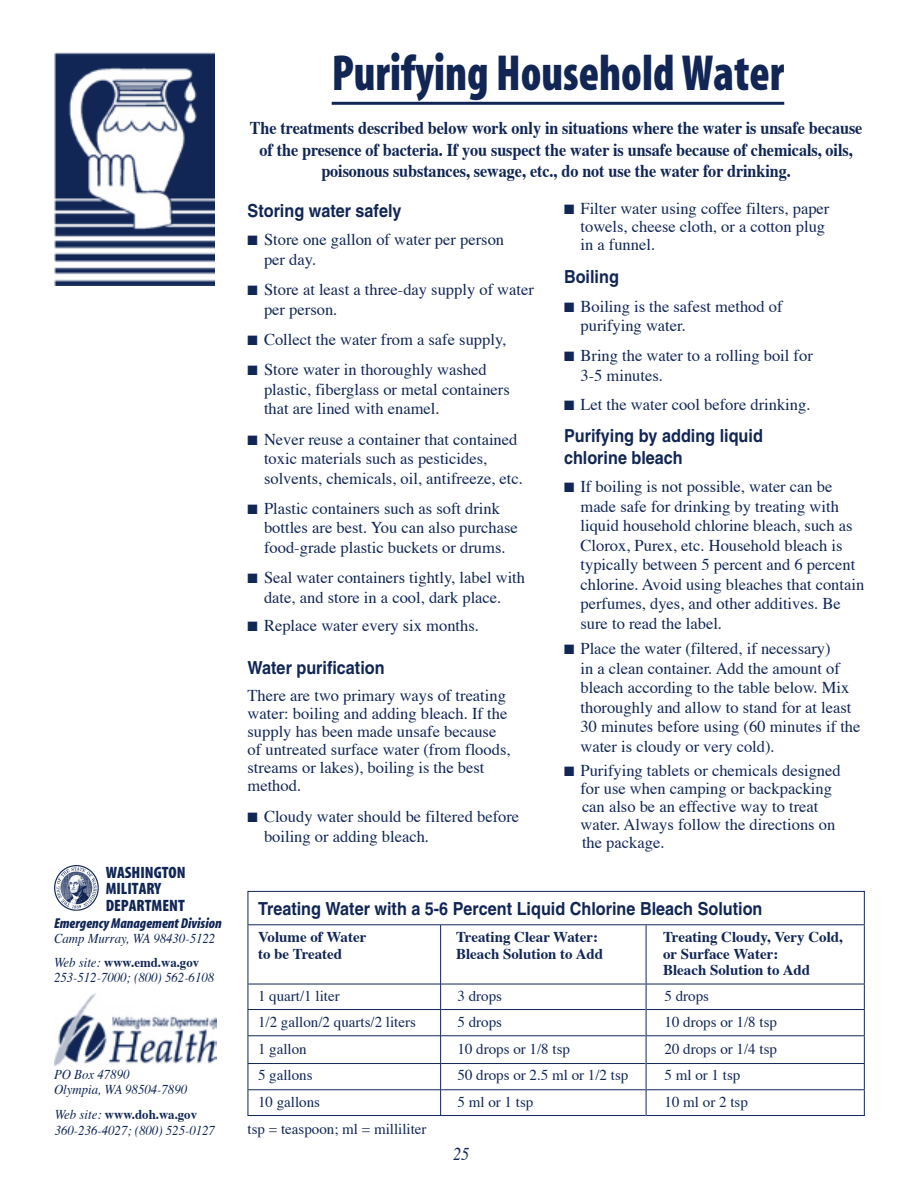
<style>
.page{position:relative;width:918px;height:1188px;background:#fff}
.page>*{position:absolute;margin:0;border:0;box-sizing:border-box;transform-origin:0 0}
.t1{font:51px "Myriad MM 830 300";color:#112655;scale:.9 1}
.t2{font:700 18px/21.6px "Times";letter-spacing:-.005em;color:#112655;text-align:center;scale:.9 1}
.t3{font:700 18px/21.6px "Helvetica";color:#112655;scale:.9 1}
.t4{font:italic 18px "Times";color:#112655;scale:.9 1}
.t5{font:16.5px/19.5px "Times";color:#112655}
.t6{font:16.5px/16.5px "Myriad MM 830 300";color:#112655}
.t7{font:15px "Times";color:#112655}
.t8{font:700 15px/16.5px "Times";color:#112655}
.t9{font:14.4px "Myriad MM It 830 300";color:#112655}
.t10{font:italic 13.5px/23.4px "Times";color:#112655;scale:.95 1}
.s1{font-weight:700;font-style:normal}
</style>
<div class="page">
<img style="left:54px;top:866px;width:45px;height:44px">
<img style="left:54px;top:994px;width:162px;height:72px">
<div style="left:248px;top:891px;width:617px;height:225px;border:1px solid #112655"></div>
<hr style="left:332px;top:102px;width:452px;height:3px;background:#112655">
<img style="left:54px;top:53px;width:161px;height:232px">
<hr style="left:248px;top:924px;width:617px;height:1px;background:#112655">
<hr style="left:248px;top:984px;width:617px;height:1px;background:#112655">
<hr style="left:248px;top:1009px;width:617px;height:1px;background:#112655">
<hr style="left:248px;top:1035px;width:617px;height:1px;background:#112655">
<hr style="left:248px;top:1063px;width:617px;height:1px;background:#112655">
<hr style="left:248px;top:1089px;width:617px;height:1px;background:#112655">
<hr style="left:646px;top:925px;width:1px;height:191px;background:#112655">
<hr style="left:440px;top:924px;width:1px;height:191px;background:#112655">
<p class="t6" style="left:106px;top:865px;width:81px">WASHINGTON<br>MILITARY<br>DEPARTMENT</p>
<p class="t9" style="left:54px;top:916px;width:169px">Emergency Management Division</p>
<p class="t10" style="left:54px;top:928px;width:171px">Camp Murray, WA 98430-5122<br>Web site: <span class="s1">www.emd.wa.gov</span></p>
<p class="t10" style="left:54px;top:966px;width:170px">253-512-7000; (800) 562-6108</p>
<p class="t10" style="left:54px;top:1068px;width:142px;line-height:15px">PO Box 47890<br>Olympia, WA 98504-7890</p>
<p class="t10" style="left:55px;top:1107px;width:170px;line-height:16.2px">Web site: <span class="s1">www.doh.wa.gov<br></span>360-236-4027; (800) 525-0127</p>
<h1 class="t1" style="left:332px;top:48px;width:504px">Purifying Household Water</h1>
<p class="t2" style="left:250px;top:118px;width:682px">The treatments described below work only in situations where the water is unsafe because of the presence of bacteria. If you suspect the water is unsafe because of chemicals, oils, poisonous substances, sewage, etc., do not use the water for drinking.</p>
<p class="t3" style="left:248px;top:199px;width:173px">Storing water safely</p>
<p class="t5" style="left:264px;top:231px;width:242px">Store one gallon of water per person per day.</p>
<p class="t5" style="left:264px;top:281px;width:271px">Store at least a three-day supply of water per person.</p>
<p class="t5" style="left:264px;top:325px;width:244px;line-height:30.3px">Collect the water from a safe supply,<br>Store water in thoroughly washed</p>
<p class="t5" style="left:264px;top:380px;width:247px">plastic, fiberglass or metal containers that are lined with enamel.</p>
<p class="t5" style="left:264px;top:430px;width:260px">Never reuse a container that contained toxic materials such as pesticides, solvents, chemicals, oil, antifreeze, etc.</p>
<p class="t5" style="left:264px;top:500px;width:255px">Plastic containers such as soft drink bottles are best. You can also purchase food-grade plastic buckets or drums.</p>
<p class="t5" style="left:264px;top:569px;width:263px">Seal water containers tightly, label with date, and store in a cool, dark place.</p>
<p class="t5" style="left:264px;top:617px;width:216px">Replace water every six months.</p>
<p class="t3" style="left:248px;top:657px;width:154px">Water purification</p>
<p class="t5" style="left:248px;top:688px;width:264px;line-height:18px">There are two primary ways of treating water: boiling and adding bleach. If the supply has been made unsafe because of untreated surface water (from floods, streams or lakes), boiling is the best method.</p>
<p class="t5" style="left:264px;top:807px;width:257px">Cloudy water should be filtered before boiling or adding bleach.</p>
<p class="t5" style="left:580px;top:201px;width:250px;line-height:18px">Filter water using coffee filters, paper towels, cheese cloth, or a cotton plug in a funnel.</p>
<p class="t3" style="left:564px;top:265px;width:63px">Boiling</p>
<p class="t5" style="left:580px;top:297px;width:204px">Boiling is the safest method of purifying water.</p>
<p class="t5" style="left:580px;top:347px;width:234px">Bring the water to a rolling boil for<br>3-5 minutes.</p>
<p class="t5" style="left:580px;top:395px;width:232px">Let the water cool before drinking.</p>
<p class="t3" style="left:564px;top:425px;width:223px">Purifying by adding liquid chlorine bleach</p>
<p class="t5" style="left:580px;top:478px;width:285px">If boiling is not possible, water can be made safe for drinking by treating with liquid household chlorine bleach, such as Clorox, Purex, etc. Household bleach is typically between 5 percent and 6 percent chlorine. Avoid using bleaches that contain perfumes, dyes, and other additives. Be sure to read the label.</p>
<p class="t5" style="left:580px;top:640px;width:282px">Place the water (filtered, if necessary)<br>in a clean container. Add the amount of bleach according to the table below. Mix thoroughly and allow to stand for at least 30 minutes before using (60 minutes if the water is cloudy or very cold).</p>
<p class="t5" style="left:580px;top:762px;width:262px;line-height:18px">Purifying tablets or chemicals designed for use when camping or backpacking can also be an effective way to treat water. Always follow the directions on the package.</p>
<p class="t3" style="left:258px;top:898px;width:562px">Treating Water with a 5-6 Percent Liquid Chlorine Bleach Solution</p>
<p class="t8" style="left:258px;top:930px;width:110px">Volume of Water</p>
<p class="t8" style="left:456px;top:930px;width:144px">Treating Clear Water:</p>
<p class="t8" style="left:663px;top:930px;width:181px">Treating Cloudy, Very Cold,</p>
<p class="t8" style="left:258px;top:946px;width:86px">to be Treated</p>
<p class="t8" style="left:456px;top:946px;width:149px">Bleach Solution to Add</p>
<p class="t8" style="left:663px;top:946px;width:149px">or Surface Water:<br>Bleach Solution to Add</p>
<p class="t7" style="left:258px;top:986px;width:83px">1 quart/1 liter</p>
<p class="t7" style="left:458px;top:986px;width:46px">3 drops</p>
<p class="t7" style="left:665px;top:986px;width:46px">5 drops</p>
<p class="t7" style="left:258px;top:1013px;width:159px">1/2 gallon/2 quarts/2 liters</p>
<p class="t7" style="left:458px;top:1013px;width:46px">5 drops</p>
<p class="t7" style="left:665px;top:1013px;width:114px">10 drops or 1/8 tsp</p>
<p class="t7" style="left:258px;top:1039px;width:50px">1 gallon</p>
<p class="t7" style="left:458px;top:1039px;width:114px">10 drops or 1/8 tsp</p>
<p class="t7" style="left:665px;top:1039px;width:114px">20 drops or 1/4 tsp</p>
<p class="t7" style="left:258px;top:1066px;width:56px">5 gallons</p>
<p class="t7" style="left:458px;top:1066px;width:172px">50 drops or 2.5 ml or 1/2 tsp</p>
<p class="t7" style="left:665px;top:1066px;width:77px">5 ml or 1 tsp</p>
<p class="t7" style="left:258px;top:1092px;width:64px">10 gallons</p>
<p class="t7" style="left:458px;top:1092px;width:77px">5 ml or 1 tsp</p>
<p class="t7" style="left:665px;top:1092px;width:85px">10 ml or 2 tsp</p>
<p class="t7" style="left:248px;top:1119px;width:181px">tsp = teaspoon; ml = milliliter</p>
<p class="t4" style="left:453px;top:1142px;width:19px">25</p>
</div>
